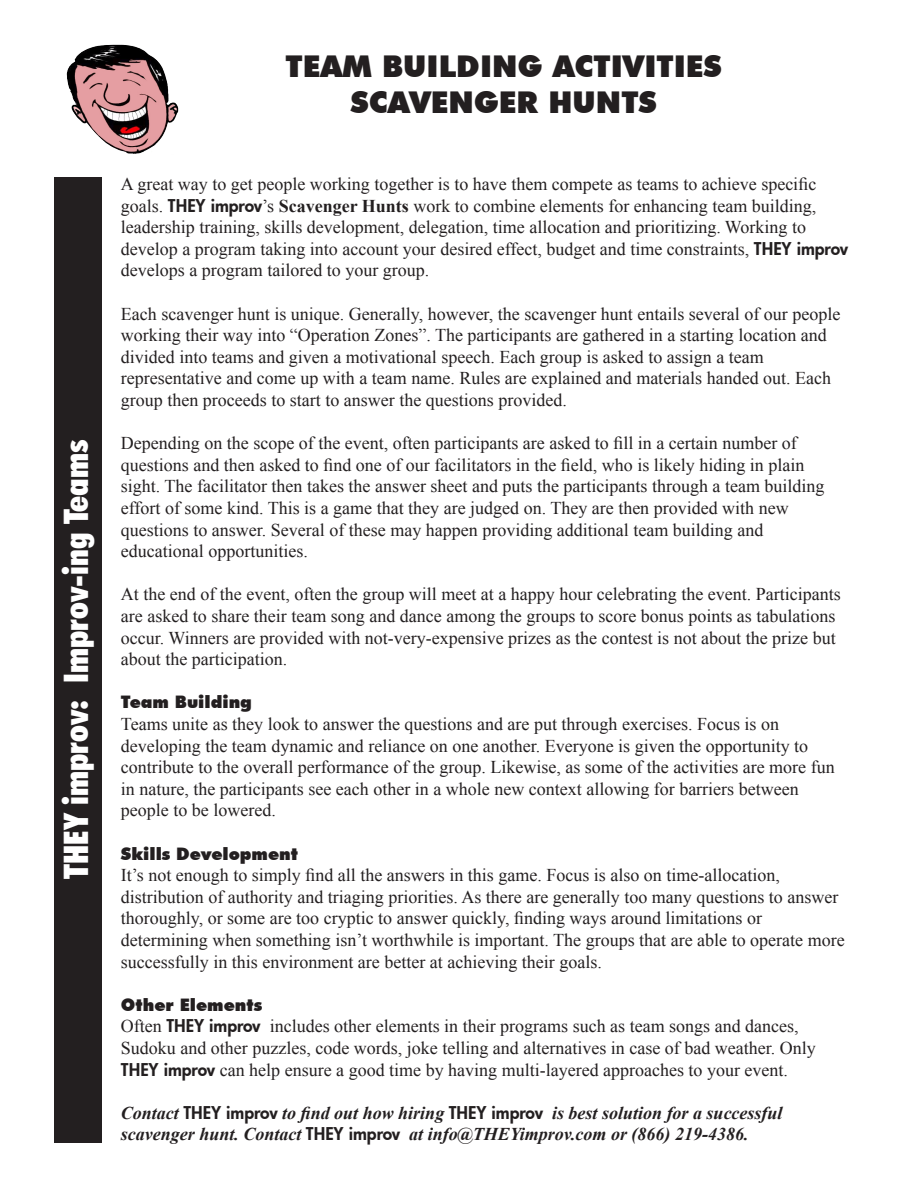
<style>
.page{position:relative;width:918px;height:1188px;background:#fff}
.page>*{position:absolute;margin:0;border:0;box-sizing:border-box;transform-origin:0 0}
.t1{font:900 condensed 33.75px "Futura BT";color:#fff}
.Heading_1{font:900 30px "Futura BT";color:#231f20}
.t2{font:18px/21.6px "Times New Roman";color:#231f20}
.t3{font:italic 700 18px "Times New Roman";color:#231f20}
.t4{font:900 17.25px "Futura BT";color:#231f20}
.s1{font-family:"Futura";font-weight:800;font-size:17.25px}
.s2{font-weight:700}
.s3{font-family:"Futura";font-weight:800;font-style:normal;font-size:17.25px}
</style>
<div class="page">
<img style="left:66px;top:44px;width:113px;height:110px">
<div style="left:54px;top:177px;width:47px;height:966px;background:#231f20"></div>
<p class="t1" style="left:56px;top:879px;width:441px;rotate:-90deg">THEY improv: Improv-ing Teams</p>
<p class="Heading_1" style="left:286px;top:48px;width:438px">TEAM BUILDING ACTIVITIES</p>
<p class="Heading_1" style="left:350px;top:84px;width:308px">SCAVENGER HUNTS</p>
<p class="t2" style="left:121px;top:173px;width:697px">A great way to get people working together is to have them compete as teams to achieve specific</p>
<p class="t2" style="left:121px;top:194px;width:697px">goals. <span class="s1">THEY improv</span>’s <span class="s2">Scavenger Hunts</span> work to combine elements for enhancing team building,</p>
<p class="t2" style="left:121px;top:216px;width:687px">leadership training, skills development, delegation, time allocation and prioritizing. Working to</p>
<p class="t2" style="left:121px;top:237px;width:729px">develop a program taking into account your desired effect, budget and time constraints, <span class="s1">THEY improv </span>develops a program tailored to your group.</p>
<p class="t2" style="left:121px;top:302px;width:721px">Each scavenger hunt is unique. Generally, however, the scavenger hunt entails several of our people</p>
<p class="t2" style="left:121px;top:324px;width:707px">working their way into “Operation Zones”. The participants are gathered in a starting location and</p>
<p class="t2" style="left:121px;top:345px;width:644px">divided into teams and given a motivational speech. Each group is asked to assign a team</p>
<p class="t2" style="left:121px;top:367px;width:712px">representative and come up with a team name. Rules are explained and materials handed out. Each</p>
<p class="t2" style="left:121px;top:389px;width:447px">group then proceeds to start to answer the questions provided.</p>
<p class="t2" style="left:121px;top:432px;width:677px">Depending on the scope of the event, often participants are asked to fill in a certain number of</p>
<p class="t2" style="left:121px;top:453px;width:685px">questions and then asked to find one of our facilitators in the field, who is likely hiding in plain</p>
<p class="t2" style="left:121px;top:475px;width:705px">sight. The facilitator then takes the answer sheet and puts the participants through a team building</p>
<p class="t2" style="left:121px;top:497px;width:669px">effort of some kind. This is a game that they are judged on. They are then provided with new</p>
<p class="t2" style="left:121px;top:518px;width:644px">questions to answer. Several of these may happen providing additional team building and</p>
<p class="t2" style="left:121px;top:540px;width:188px">educational opportunities.</p>
<p class="t2" style="left:121px;top:583px;width:721px">At the end of the event, often the group will meet at a happy hour celebrating the event. Participants</p>
<p class="t2" style="left:121px;top:605px;width:716px">are asked to share their team song and dance among the groups to score bonus points as tabulations</p>
<p class="t2" style="left:121px;top:626px;width:716px">occur. Winners are provided with not-very-expensive prizes as the contest is not about the prize but</p>
<p class="t2" style="left:121px;top:648px;width:168px">about the participation.</p>
<p class="t4" style="left:121px;top:692px;width:133px">Team Building</p>
<p class="t2" style="left:121px;top:713px;width:660px">Teams unite as they look to answer the questions and are put through exercises. Focus is on</p>
<p class="t2" style="left:121px;top:734px;width:689px">developing the team dynamic and reliance on one another. Everyone is given the opportunity to</p>
<p class="t2" style="left:121px;top:756px;width:715px">contribute to the overall performance of the group. Likewise, as some of the activities are more fun</p>
<p class="t2" style="left:121px;top:777px;width:679px">in nature, the participants see each other in a whole new context allowing for barriers between</p>
<p class="t2" style="left:121px;top:799px;width:156px">people to be lowered.</p>
<p class="t4" style="left:121px;top:843px;width:179px">Skills Development</p>
<p class="t2" style="left:121px;top:864px;width:660px">It’s not enough to simply find all the answers in this game. Focus is also on time-allocation,</p>
<p class="t2" style="left:121px;top:885px;width:719px">distribution of authority and triaging priorities. As there are generally too many questions to answer</p>
<p class="t2" style="left:121px;top:907px;width:643px">thoroughly, or some are too cryptic to answer quickly, finding ways around limitations or</p>
<p class="t2" style="left:121px;top:929px;width:725px">determining when something isn’t worthwhile is important. The groups that are able to operate more</p>
<p class="t2" style="left:121px;top:950px;width:482px">successfully in this environment are better at achieving their goals.</p>
<p class="t4" style="left:121px;top:994px;width:143px">Other Elements</p>
<p class="t2" style="left:121px;top:1015px;width:679px">Often <span class="s1">THEY improv</span> includes other elements in their programs such as team songs and dances,</p>
<p class="t2" style="left:121px;top:1037px;width:696px">Sudoku and other puzzles, code words, joke telling and alternatives in case of bad weather. Only</p>
<p class="t2" style="left:121px;top:1058px;width:669px"><span class="s1">THEY improv</span> can help ensure a good time by having multi-layered approaches to your event.</p>
<p class="t3" style="left:121px;top:1100px;width:663px">Contact <span class="s3">THEY improv</span> to find out how hiring <span class="s3">THEY improv</span> is best solution for a successful</p>
<p class="t3" style="left:121px;top:1122px;width:629px">scavenger hunt. Contact <span class="s3">THEY improv</span> at info@THEYimprov.com or (866) 219-4386.</p>
</div>
